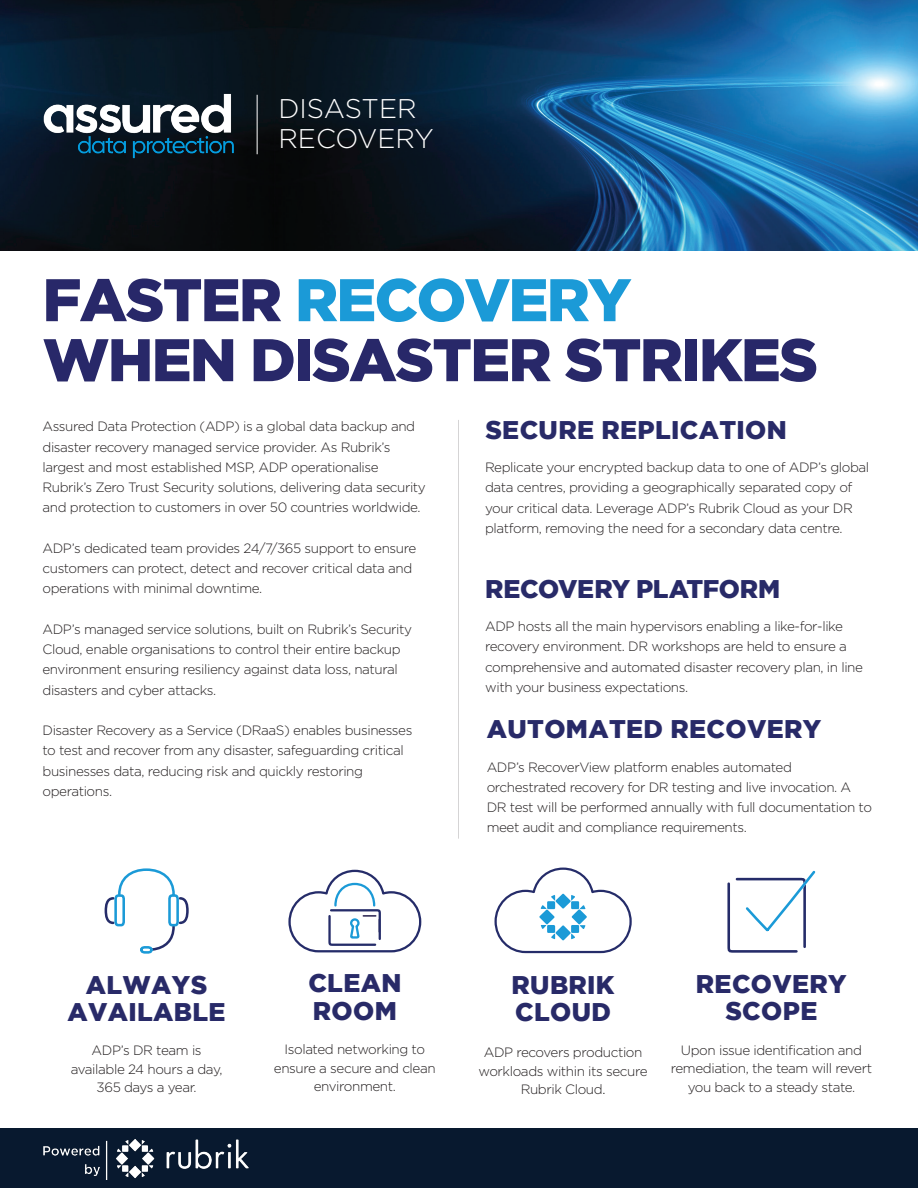
<style>
.page{position:relative;width:918px;height:1188px;background:#fff}
.page>*{position:absolute;margin:0;border:0;box-sizing:border-box;transform-origin:0 0}
.t1{font:900 60px/60px "Gotham";letter-spacing:-.03em;color:#282869}
.t2{font:300 27px "Gotham";color:#fff}
.Body_Text{font:900 25.5px "Gotham";letter-spacing:.015em;color:#282a68}
.Body_Text-2{font:900 25.5px "Gotham";letter-spacing:-.01em;color:#282a68}
.Body_Text-3{font:300 13.5px/20.2px "Gotham";letter-spacing:-.03em;color:#231f20}
.Headline{font:300 13.5px/18.5px "Gotham";letter-spacing:-.03em;color:#231f20;text-align:center}
.s1{color:#1b9ad7}
.s2{color:#000}
</style>
<div class="page">
<hr style="left:458px;top:420px;width:1px;height:419px;background:#231f20">
<img style="left:0;top:0;width:918px;height:251px">
<div style="left:0;top:1128px;width:918px;height:60px;background:#08192f"></div>
<img style="left:43px;top:1139px;width:206px;height:40px">
<img style="left:43px;top:93px;width:193px;height:66px">
<hr style="left:257px;top:95px;width:1px;height:59px;background:#fff">
<svg style="left:104px;top:868px;width:85px;height:86px"></svg>
<svg style="left:288px;top:869px;width:134px;height:84px"></svg>
<svg style="left:727px;top:870px;width:89px;height:83px"></svg>
<svg style="left:494px;top:867px;width:138px;height:87px"></svg>
<p class="t2" style="left:278px;top:94px;width:140px">DISASTER</p>
<p class="t2" style="left:278px;top:124px;width:157px">RECOVERY</p>
<p class="t1" style="left:43px;top:268px;width:777px">FASTER <span class="s1">RECOVERY<br></span>WHEN DISASTER STRIKES</p>
<p class="Body_Text-3" style="left:43px;top:416px;width:385px">Assured Data Protection (ADP) is a global data backup and disaster recovery managed service provider. As Rubrik’s largest and most established MSP, ADP operationalise Rubrik’s Zero Trust Security solutions, delivering data security and protection to customers in over 50 countries worldwide.</p>
<p class="Body_Text-3" style="left:43px;top:538px;width:375px">ADP’s dedicated team provides 24/7/365 support to ensure customers can protect, detect and recover critical data and operations with minimal downtime.</p>
<p class="Body_Text-3" style="left:43px;top:619px;width:371px">ADP’s managed service solutions, built on Rubrik’s Security Cloud, enable organisations to control their entire backup environment ensuring resiliency against data loss, natural disasters and cyber attacks.</p>
<p class="Body_Text-3" style="left:43px;top:720px;width:371px">Disaster Recovery as a Service (DRaaS) enables businesses to test and recover from any disaster, safeguarding critical businesses data, reducing risk and quickly restoring operations.</p>
<p class="Body_Text" style="left:485px;top:415px;width:303px">SECURE REPLICATION</p>
<p class="Body_Text-3" style="left:485px;top:457px;width:386px">Replicate your encrypted backup data to one of ADP’s global data centres, providing a geographically separated copy of your critical data. Leverage ADP’s Rubrik Cloud as your DR platform, removing the need for a secondary data centre.</p>
<p class="Body_Text-2" style="left:485px;top:574px;width:297px">RECOVERY PLATFORM</p>
<p class="Body_Text-3" style="left:485px;top:616px;width:379px">ADP hosts all the main hypervisors enabling a like-for-like recovery environment. DR workshops are held to ensure a comprehensive and automated disaster recovery plan, in line with your business expectations.</p>
<p class="Body_Text" style="left:487px;top:714px;width:336px">AUTOMATED RECOVERY</p>
<p class="Body_Text-3" style="left:487px;top:757px;width:387px">ADP’s RecoverView platform enables automated orchestrated recovery for DR testing and live invocation. A DR test will be performed annually with full documentation to meet audit and compliance requirements.</p>
<p class="Body_Text" style="left:86px;top:970px;width:123px">ALWAYS</p>
<p class="Body_Text" style="left:68px;top:998px;width:160px">AVAILABLE</p>
<p class="Headline" style="left:71px;top:1041px;width:153px">ADP’s DR team is available 24 hours a day,<br>365 days a year.</p>
<p class="Body_Text" style="left:308px;top:969px;width:95px">CLEAN</p>
<p class="Body_Text" style="left:313px;top:996px;width:85px">ROOM</p>
<p class="Headline" style="left:274px;top:1040px;width:163px">Isolated networking to ensure a secure and clean environment.</p>
<p class="Body_Text" style="left:512px;top:970px;width:104px">RUBRIK</p>
<p class="Body_Text" style="left:515px;top:998px;width:97px">CLOUD</p>
<p class="Body_Text-3" style="left:479px;top:1043px;width:171px;line-height:18.5px;text-align:center">ADP recovers production workloads within its secure<br>Rubrik Cloud<span class="s2">.</span></p>
<p class="Body_Text" style="left:696px;top:969px;width:152px">RECOVERY</p>
<p class="Body_Text" style="left:725px;top:997px;width:94px">SCOPE</p>
<p class="Body_Text-3" style="left:671px;top:1041px;width:203px;line-height:18.5px;text-align:center">Upon issue identification and remediation, the team will revert you back to a steady state.</p>
</div>
